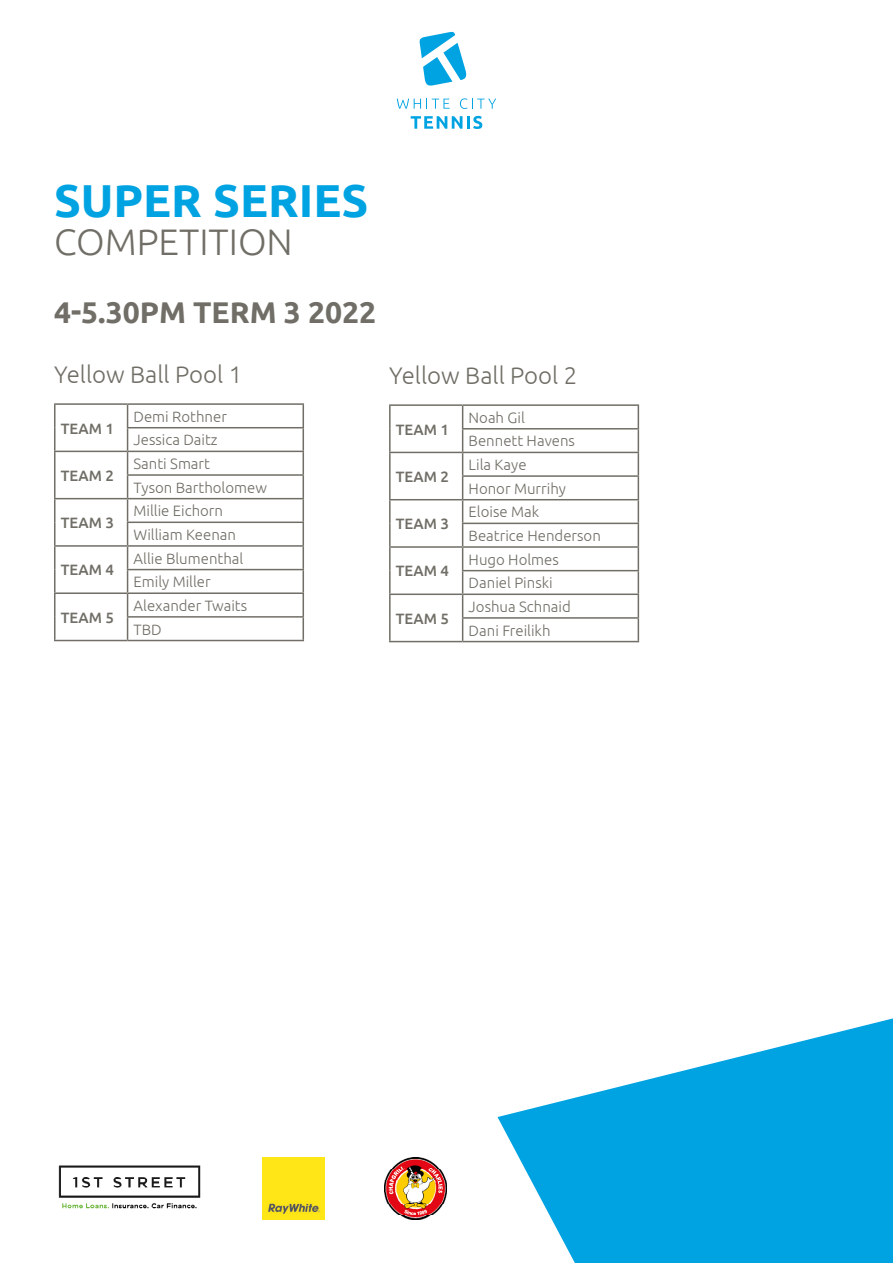
<style>
.page{position:relative;width:893px;height:1263px;background:#fff}
.page>*{position:absolute;margin:0;border:0;box-sizing:border-box;transform-origin:0 0}
.t1{font:700 46.2px "Ubuntu";color:#00a3e2}
.t2{font:300 36.9px "Ubuntu";color:#706e66}
.t3{font:700 30px "Ubuntu";color:#706e66}
.t4{font:300 24px "Ubuntu";color:#706e66}
.t5{font:300 15px "Ubuntu";color:#706e66}
.t6{font:500 15px "Ubuntu";color:#706e66}
</style>
<div class="page">
<hr style="left:54px;top:403px;width:74px;height:2px;background:#706e66">
<hr style="left:54px;top:405px;width:2px;height:23px;background:#706e66">
<hr style="left:128px;top:403px;width:176px;height:2px;background:#706e66">
<hr style="left:54px;top:428px;width:2px;height:23px;background:#706e66">
<hr style="left:127px;top:427px;width:177px;height:1px;background:#706e66">
<hr style="left:54px;top:451px;width:74px;height:1px;background:#706e66">
<hr style="left:54px;top:452px;width:2px;height:23px;background:#706e66">
<hr style="left:128px;top:451px;width:176px;height:1px;background:#706e66">
<hr style="left:54px;top:475px;width:2px;height:23px;background:#706e66">
<hr style="left:127px;top:474px;width:177px;height:2px;background:#706e66">
<hr style="left:54px;top:498px;width:74px;height:1px;background:#706e66">
<hr style="left:54px;top:499px;width:2px;height:23px;background:#706e66">
<hr style="left:128px;top:498px;width:176px;height:1px;background:#706e66">
<hr style="left:54px;top:522px;width:2px;height:23px;background:#706e66">
<hr style="left:127px;top:521px;width:177px;height:2px;background:#706e66">
<hr style="left:54px;top:545px;width:74px;height:2px;background:#706e66">
<hr style="left:54px;top:547px;width:2px;height:23px;background:#706e66">
<hr style="left:128px;top:545px;width:176px;height:2px;background:#706e66">
<hr style="left:54px;top:570px;width:2px;height:22px;background:#706e66">
<hr style="left:127px;top:569px;width:177px;height:1px;background:#706e66">
<hr style="left:54px;top:592px;width:74px;height:2px;background:#706e66">
<hr style="left:54px;top:594px;width:2px;height:23px;background:#706e66">
<hr style="left:128px;top:592px;width:176px;height:2px;background:#706e66">
<hr style="left:54px;top:617px;width:2px;height:23px;background:#706e66">
<hr style="left:127px;top:616px;width:177px;height:2px;background:#706e66">
<svg style="left:127px;top:405px;width:1px;height:235px"></svg>
<svg style="left:303px;top:405px;width:1px;height:235px"></svg>
<hr style="left:54px;top:640px;width:74px;height:1px;background:#706e66">
<hr style="left:128px;top:640px;width:176px;height:1px;background:#706e66">
<hr style="left:389px;top:404px;width:74px;height:2px;background:#706e66">
<hr style="left:389px;top:406px;width:2px;height:23px;background:#706e66">
<hr style="left:463px;top:404px;width:176px;height:2px;background:#706e66">
<hr style="left:389px;top:429px;width:2px;height:23px;background:#706e66">
<hr style="left:462px;top:428px;width:177px;height:1px;background:#706e66">
<hr style="left:389px;top:452px;width:74px;height:1px;background:#706e66">
<hr style="left:389px;top:453px;width:2px;height:23px;background:#706e66">
<hr style="left:463px;top:452px;width:176px;height:1px;background:#706e66">
<hr style="left:389px;top:476px;width:2px;height:23px;background:#706e66">
<hr style="left:462px;top:475px;width:177px;height:2px;background:#706e66">
<hr style="left:389px;top:499px;width:74px;height:1px;background:#706e66">
<hr style="left:389px;top:500px;width:2px;height:23px;background:#706e66">
<hr style="left:463px;top:499px;width:176px;height:1px;background:#706e66">
<hr style="left:389px;top:523px;width:2px;height:23px;background:#706e66">
<hr style="left:462px;top:523px;width:177px;height:1px;background:#706e66">
<hr style="left:389px;top:546px;width:74px;height:2px;background:#706e66">
<hr style="left:389px;top:548px;width:2px;height:23px;background:#706e66">
<hr style="left:463px;top:546px;width:176px;height:2px;background:#706e66">
<hr style="left:389px;top:571px;width:2px;height:22px;background:#706e66">
<hr style="left:462px;top:570px;width:177px;height:1px;background:#706e66">
<hr style="left:389px;top:593px;width:74px;height:2px;background:#706e66">
<hr style="left:389px;top:595px;width:2px;height:23px;background:#706e66">
<hr style="left:463px;top:593px;width:176px;height:2px;background:#706e66">
<hr style="left:389px;top:618px;width:2px;height:23px;background:#706e66">
<hr style="left:462px;top:617px;width:177px;height:2px;background:#706e66">
<svg style="left:462px;top:406px;width:1px;height:235px"></svg>
<svg style="left:638px;top:406px;width:1px;height:235px"></svg>
<hr style="left:389px;top:641px;width:74px;height:1px;background:#706e66">
<hr style="left:463px;top:641px;width:176px;height:1px;background:#706e66">
<svg style="left:497px;top:1018px;width:396px;height:245px;fill:#00a3e2"></svg>
<img style="left:385px;top:1157px;width:62px;height:62px">
<img style="left:262px;top:1157px;width:62px;height:62px">
<img style="left:58px;top:1165px;width:143px;height:44px">
<svg style="left:411px;top:116px;width:71px;height:13px"></svg>
<svg style="left:397px;top:99px;width:53px;height:10px"></svg>
<svg style="left:460px;top:98px;width:36px;height:11px"></svg>
<svg style="left:419px;top:31px;width:48px;height:55px"></svg>
<p class="t1" style="left:54px;top:173px;width:316px">SUPER SERIES</p>
<p class="t2" style="left:54px;top:220px;width:240px">COMPETITION</p>
<p class="t3" style="left:54px;top:294px;width:324px">4-5.30PM TERM 3 2022</p>
<p class="t4" style="left:54px;top:360px;width:190px">Yellow Ball Pool 1</p>
<p class="t6" style="left:61px;top:419px;width:55px">TEAM 1</p>
<p class="t5" style="left:134px;top:407px;width:95px">Demi Rothner</p>
<p class="t5" style="left:134px;top:431px;width:86px">Jessica Daitz</p>
<p class="t4" style="left:389px;top:361px;width:190px">Yellow Ball Pool 2</p>
<p class="t6" style="left:396px;top:420px;width:55px">TEAM 1</p>
<p class="t5" style="left:469px;top:408px;width:58px">Noah Gil</p>
<p class="t5" style="left:469px;top:432px;width:108px">Bennett Havens</p>
<p class="t6" style="left:61px;top:466px;width:55px">TEAM 2</p>
<p class="t5" style="left:134px;top:455px;width:78px">Santi Smart</p>
<p class="t5" style="left:134px;top:478px;width:135px">Tyson Bartholomew</p>
<p class="t6" style="left:396px;top:467px;width:55px">TEAM 2</p>
<p class="t5" style="left:469px;top:456px;width:59px">Lila Kaye</p>
<p class="t5" style="left:469px;top:479px;width:99px">Honor Murrihy</p>
<p class="t6" style="left:61px;top:513px;width:55px">TEAM 3</p>
<p class="t5" style="left:134px;top:502px;width:91px">Millie Eichorn</p>
<p class="t5" style="left:134px;top:526px;width:104px">William Keenan</p>
<p class="t6" style="left:396px;top:514px;width:55px">TEAM 3</p>
<p class="t5" style="left:469px;top:503px;width:72px">Eloise Mak</p>
<p class="t5" style="left:469px;top:527px;width:134px">Beatrice Henderson</p>
<p class="t6" style="left:61px;top:561px;width:55px">TEAM 4</p>
<p class="t5" style="left:134px;top:549px;width:111px">Allie Blumenthal</p>
<p class="t5" style="left:134px;top:573px;width:79px">Emily Miller</p>
<p class="t6" style="left:396px;top:562px;width:55px">TEAM 4</p>
<p class="t5" style="left:469px;top:550px;width:92px">Hugo Holmes</p>
<p class="t5" style="left:469px;top:574px;width:86px">Daniel Pinski</p>
<p class="t6" style="left:61px;top:608px;width:55px">TEAM 5</p>
<p class="t5" style="left:134px;top:596px;width:115px">Alexander Twaits</p>
<p class="t5" style="left:134px;top:620px;width:30px">TBD</p>
<p class="t6" style="left:396px;top:609px;width:55px">TEAM 5</p>
<p class="t5" style="left:469px;top:597px;width:104px">Joshua Schnaid</p>
<p class="t5" style="left:469px;top:621px;width:83px">Dani Freilikh</p>
</div>
